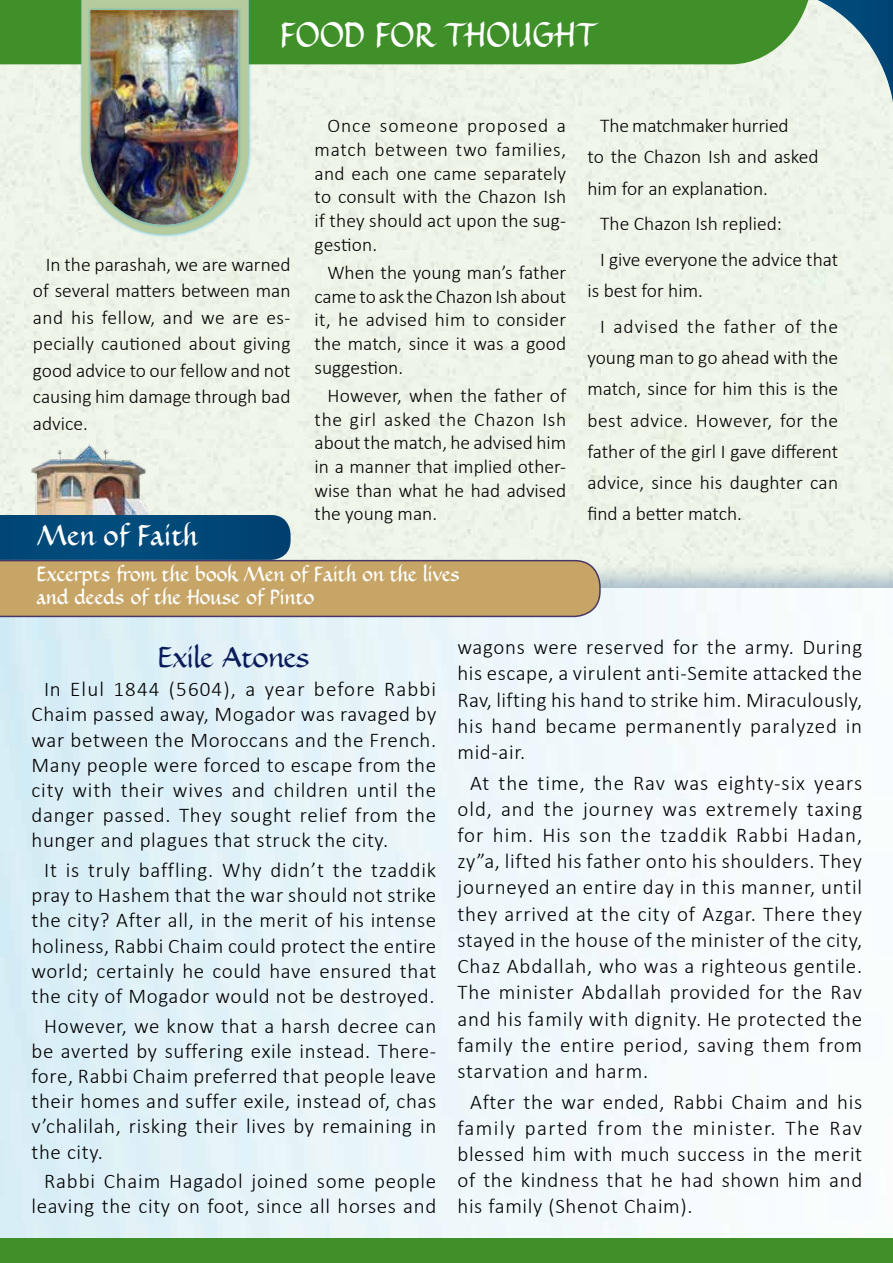
<style>
.page{position:relative;width:893px;height:1263px;background:#fff}
.page>*{position:absolute;margin:0;border:0;box-sizing:border-box;transform-origin:0 0}
.t1{font:700 31.5px "Demi Tasse";letter-spacing:.01em;color:#fff;scale:.92 1}
.t2{font:27px "Demi Tasse";color:#0a1b5a}
.t3{font:700 27px "Demi Tasse";letter-spacing:.01em;color:#fff;scale:.92 1}
.t4{font:300 21px/26.2px "Calibri";letter-spacing:.03em;color:#000;text-align:justify}
.t5{font:300 19.5px/23.7px "Calibri";color:#000;text-align:justify}
.t6{font:700 19.5px/22.5px "Demi Tasse";color:#fff;scale:.91 1}
.t7{font:300 19.5px/35.5px "Calibri";letter-spacing:.05em;color:#000}
</style>
<div class="page">
<div style="left:0;top:0;width:893px;height:561px;background:#eef4e8"></div>
<div style="left:0;top:1238px;width:893px;height:25px;background:#409029"></div>
<img style="left:30px;top:440px;width:118px;height:75px">
<svg style="left:0;top:515px;width:601px;height:103px;background:#a3a189"></svg>
<div style="left:0;top:0;width:814px;height:64px;background:#409029"></div>
<div style="left:79px;top:0;width:173px;height:238px;background:#009ee0;opacity:.5"></div>
<svg style="left:81px;top:0;width:168px;height:234px;background:#bcd3b2"></svg>
<img style="left:90px;top:10px;width:148px;height:215px">
<h1 class="t1" style="left:281px;top:12px;width:341px">FOOD FOR T HOUGHT</h1>
<p class="t5" style="left:315px;top:114px;width:253px;text-indent:13px">Once someone proposed a match between two families, and each one came separately to consult with the Chazon Ish if they should act upon the sug&shy;gestion.</p>
<p class="t5" style="left:315px;top:260px;width:253px;text-indent:13px">When the young man’s father came to ask the Chazon Ish about it, he advised him to consider the match, since it was a good suggestion.</p>
<p class="t5" style="left:315px;top:383px;width:253px;text-indent:13px">However, when the father of the girl asked the Chazon Ish about the match, he advised him in a manner that implied other&shy;wise than what he had advised the young man.</p>
<p class="t5" style="left:33px;top:251px;width:259px;line-height:26.4px;text-indent:13px">In the parashah, we are warned of several matters between man and his fellow, and we are es&shy;pecially cautioned about giving good advice to our fellow and not causing him damage through bad advice.</p>
<p class="t3" style="left:38px;top:516px;width:176px">Men of Faith</p>
<p class="t6" style="left:37px;top:563px;width:467px">Excerpts from the book Men of Faith on the lives and deeds of the House of Pinto</p>
<p class="t5" style="left:587px;top:110px;width:233px;line-height:31.3px;text-align:left;text-indent:13px">The matchmaker hurried<br>to the Chazon Ish and asked him for an explanation.</p>
<p class="t5" style="left:600px;top:206px;width:239px;line-height:35.5px">The Chazon Ish replied:<br>I give everyone the advice that</p>
<p class="t7" style="left:600px;top:273px;width:239px;text-indent:-13px">is best for him.<br>I advised the father of the</p>
<p class="t5" style="left:587px;top:342px;width:252px;line-height:31.3px">young man to go ahead with the match, since for him this is the best advice. However, for the father of the girl I gave different advice, since his daughter can find a better match.</p>
<p class="t2" style="left:158px;top:638px;width:153px">Exile Atones</p>
<p class="t4" style="left:32px;top:676px;width:406px;line-height:25.2px;text-indent:13px">In Elul 1844 (5604), a year before Rabbi Chaim passed away, Mogador was ravaged by war between the Moroccans and the French.<br>Many people were forced to escape from the city with their wives and children until the danger passed. They sought relief from the hunger and plagues that struck the city.</p>
<p class="t4" style="left:32px;top:857px;width:406px;line-height:25.2px;text-indent:13px">It is truly baffling. Why didn’t the tzaddik pray to Hashem that the war should not strike the city? After all, in the merit of his intense holiness, Rabbi Chaim could protect the entire world; certainly he could have ensured that the city of Mogador would not be destroyed.</p>
<p class="t4" style="left:32px;top:1013px;width:406px;line-height:25.2px;text-indent:13px">However, we know that a harsh decree can be averted by suffering exile instead. There&shy;fore, Rabbi Chaim preferred that people leave their homes and suffer exile, instead of, chas v’chalilah, risking their lives by remaining in the city.</p>
<p class="t4" style="left:32px;top:1168px;width:406px;line-height:25.2px;text-align:right">Rabbi Chaim Hagadol joined some people leaving the city on foot, since all horses and</p>
<p class="t4" style="left:457px;top:634px;width:406px">wagons were reserved for the army. During his escape, a virulent anti-Semite attacked the Rav, lifting his hand to strike him. Miraculously, his hand became permanently paralyzed in mid-air.</p>
<p class="t4" style="left:457px;top:769px;width:406px;text-indent:13px">At the time, the Rav was eighty-six years old, and the journey was extremely taxing for him. His son the tzaddik Rabbi Hadan, zy”a, lifted his father onto his shoulders. They journeyed an entire day in this manner, until they arrived at the city of Azgar. There they stayed in the house of the minister of the city, Chaz Abdallah, who was a righteous gentile.<br>The minister Abdallah provided for the Rav and his family with dignity. He protected the family the entire period, saving them from starvation and harm.</p>
<p class="t4" style="left:457px;top:1088px;width:406px;text-indent:13px">After the war ended, Rabbi Chaim and his family parted from the minister. The Rav blessed him with much success in the merit of the kindness that he had shown him and his family (Shenot Chaim).</p>
</div>
